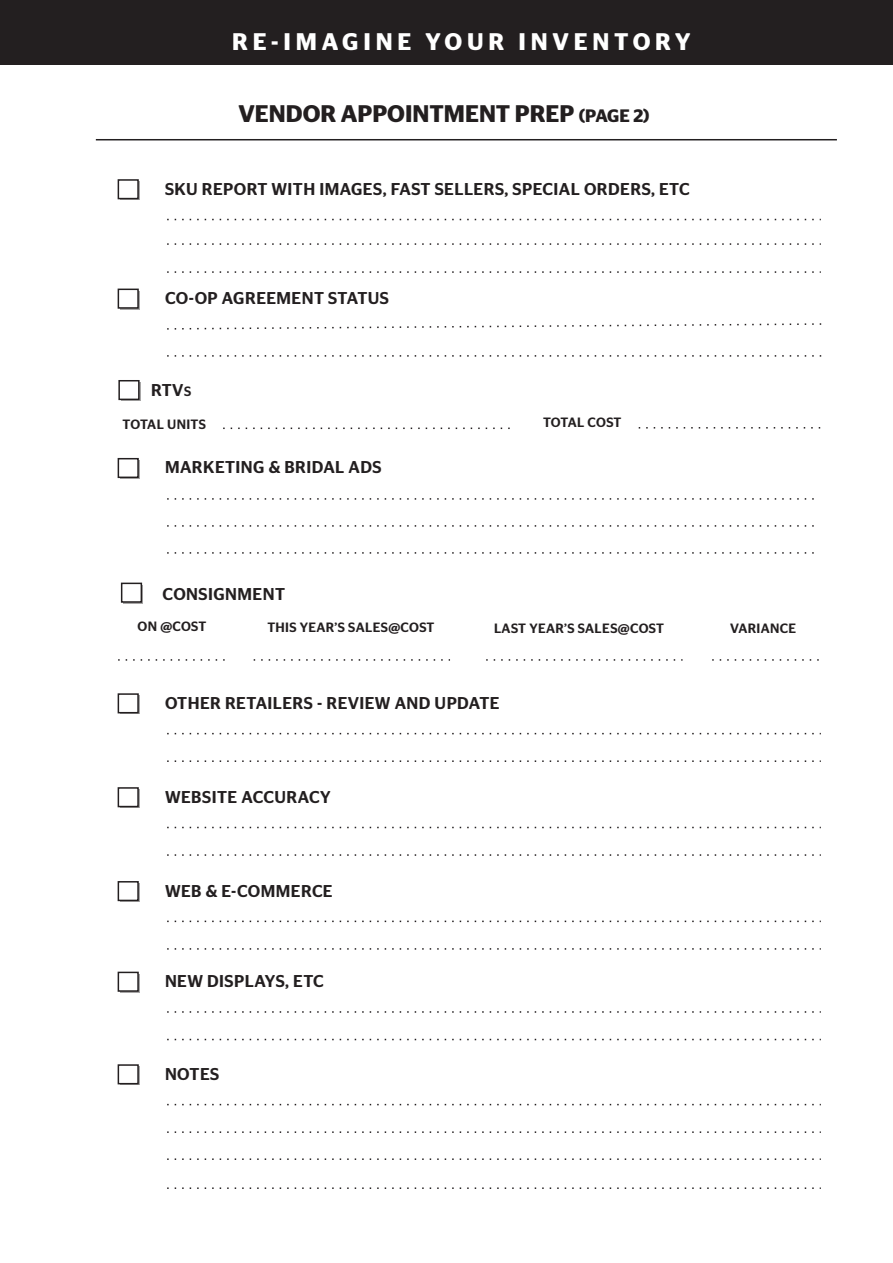
<style>
.page{position:relative;width:893px;height:1263px;background:#fff}
.page>*{position:absolute;margin:0;border:0;box-sizing:border-box;transform-origin:0 0}
.t1{font:600 24px "Stag Sans";color:#231f20}
.t2{font:600 24px "Stag Sans";letter-spacing:.2em;color:#fff}
.t3{font:500 17.1px "Stag Sans";letter-spacing:.025em;color:#231f20}
.t4{font:500 13.5px "Stag Sans";letter-spacing:.025em;color:#231f20}
.t5{font:500 13.5px "Stag Sans";letter-spacing:.005em;color:#231f20}
.s1{font-size:18px}
.s2{font-size:13.5px}
</style>
<div class="page">
<hr style="left:96px;top:139px;width:741px;height:1px;background:#231f20">
<svg style="left:120px;top:182px;width:20px;height:18px"></svg>
<div style="left:118px;top:179px;width:21px;height:20px;background:#fff;border:2px solid #231f20"></div>
<svg style="left:167px;top:219px;width:654px;height:1px"></svg>
<svg style="left:167px;top:243px;width:654px;height:2px"></svg>
<svg style="left:167px;top:271px;width:654px;height:2px"></svg>
<svg style="left:167px;top:1158px;width:654px;height:2px"></svg>
<svg style="left:167px;top:1187px;width:654px;height:2px"></svg>
<div style="left:120px;top:291px;width:20px;height:19px;background:#a7a6a6"></div>
<div style="left:118px;top:289px;width:21px;height:20px;background:#fff;border:2px solid #231f20"></div>
<div style="left:121px;top:382px;width:19px;height:19px;background:#989797"></div>
<div style="left:118px;top:380px;width:22px;height:20px;background:#fff;border:2px solid #231f20"></div>
<svg style="left:167px;top:323px;width:655px;height:7px"></svg>
<svg style="left:167px;top:355px;width:655px;height:2px"></svg>
<svg style="left:223px;top:427px;width:287px;height:2px"></svg>
<svg style="left:639px;top:427px;width:182px;height:1px"></svg>
<svg style="left:123px;top:585px;width:20px;height:19px"></svg>
<div style="left:121px;top:583px;width:21px;height:20px;background:#fff;border:2px solid #231f20"></div>
<svg style="left:167px;top:498px;width:647px;height:2px"></svg>
<svg style="left:167px;top:525px;width:647px;height:2px"></svg>
<svg style="left:118px;top:659px;width:107px;height:2px"></svg>
<svg style="left:254px;top:659px;width:196px;height:2px"></svg>
<svg style="left:486px;top:659px;width:196px;height:2px"></svg>
<svg style="left:712px;top:659px;width:107px;height:2px"></svg>
<svg style="left:167px;top:552px;width:647px;height:2px"></svg>
<div style="left:120px;top:460px;width:20px;height:19px;background:#a3a2a2"></div>
<div style="left:118px;top:458px;width:21px;height:20px;background:#fff;border:2px solid #231f20"></div>
<svg style="left:120px;top:696px;width:20px;height:18px"></svg>
<div style="left:118px;top:693px;width:21px;height:20px;background:#fff;border:2px solid #231f20"></div>
<svg style="left:167px;top:733px;width:654px;height:1px"></svg>
<svg style="left:167px;top:760px;width:654px;height:2px"></svg>
<svg style="left:120px;top:789px;width:20px;height:19px"></svg>
<div style="left:118px;top:787px;width:21px;height:20px;background:#fff;border:2px solid #231f20"></div>
<svg style="left:167px;top:827px;width:654px;height:1px"></svg>
<svg style="left:167px;top:854px;width:654px;height:2px"></svg>
<svg style="left:120px;top:883px;width:20px;height:19px"></svg>
<div style="left:118px;top:881px;width:21px;height:20px;background:#fff;border:2px solid #231f20"></div>
<svg style="left:167px;top:920px;width:654px;height:2px"></svg>
<svg style="left:167px;top:948px;width:654px;height:2px"></svg>
<div style="left:120px;top:974px;width:20px;height:19px;background:#a7a6a6"></div>
<div style="left:118px;top:972px;width:21px;height:20px;background:#fff;border:2px solid #231f20"></div>
<svg style="left:167px;top:1011px;width:654px;height:2px"></svg>
<svg style="left:167px;top:1039px;width:654px;height:1px"></svg>
<svg style="left:120px;top:1067px;width:20px;height:18px"></svg>
<div style="left:118px;top:1064px;width:21px;height:20px;background:#fff;border:2px solid #231f20"></div>
<svg style="left:167px;top:1104px;width:654px;height:1px"></svg>
<svg style="left:167px;top:1131px;width:654px;height:2px"></svg>
<div style="left:0;top:0;width:893px;height:64px;background:#231f20"></div>
<h1 class="t2" style="left:232px;top:27px;width:460px">RE-IMAGINE YOUR INVENTORY</h1>
<h1 class="t1" style="left:238px;top:100px;width:413px">VENDOR APPOINTMENT PREP <span class="s1">(PAGE 2)</span></h1>
<p class="t3" style="left:165px;top:179px;width:526px">SKU REPORT WITH IMAGES, FAST SELLERS, SPECIAL ORDERS, ETC</p>
<p class="t3" style="left:165px;top:288px;width:225px">CO-OP AGREEMENT STATUS</p>
<p class="t3" style="left:151px;top:380px;width:42px">RTV<span class="s2">S</span></p>
<p class="t4" style="left:123px;top:416px;width:85px">TOTAL UNITS</p>
<p class="t5" style="left:543px;top:414px;width:80px">TOTAL COST</p>
<p class="t3" style="left:165px;top:458px;width:218px">MARKETING &amp; BRIDAL ADS</p>
<p class="t3" style="left:163px;top:584px;width:124px">CONSIGNMENT</p>
<p class="t4" style="left:138px;top:619px;width:70px">ON @COST</p>
<p class="t4" style="left:267px;top:619px;width:169px">THIS YEAR’S SALES@COST</p>
<p class="t4" style="left:494px;top:621px;width:172px">LAST YEAR’S SALES@COST</p>
<p class="t4" style="left:730px;top:621px;width:68px">VARIANCE</p>
<p class="t3" style="left:165px;top:693px;width:336px">OTHER RETAILERS - REVIEW AND UPDATE</p>
<p class="t3" style="left:165px;top:787px;width:167px">WEBSITE ACCURACY</p>
<p class="t3" style="left:165px;top:881px;width:169px">WEB &amp; E-COMMERCE</p>
<p class="t3" style="left:165px;top:971px;width:160px">NEW DISPLAYS, ETC</p>
<p class="t3" style="left:165px;top:1064px;width:56px">NOTES</p>
</div>
